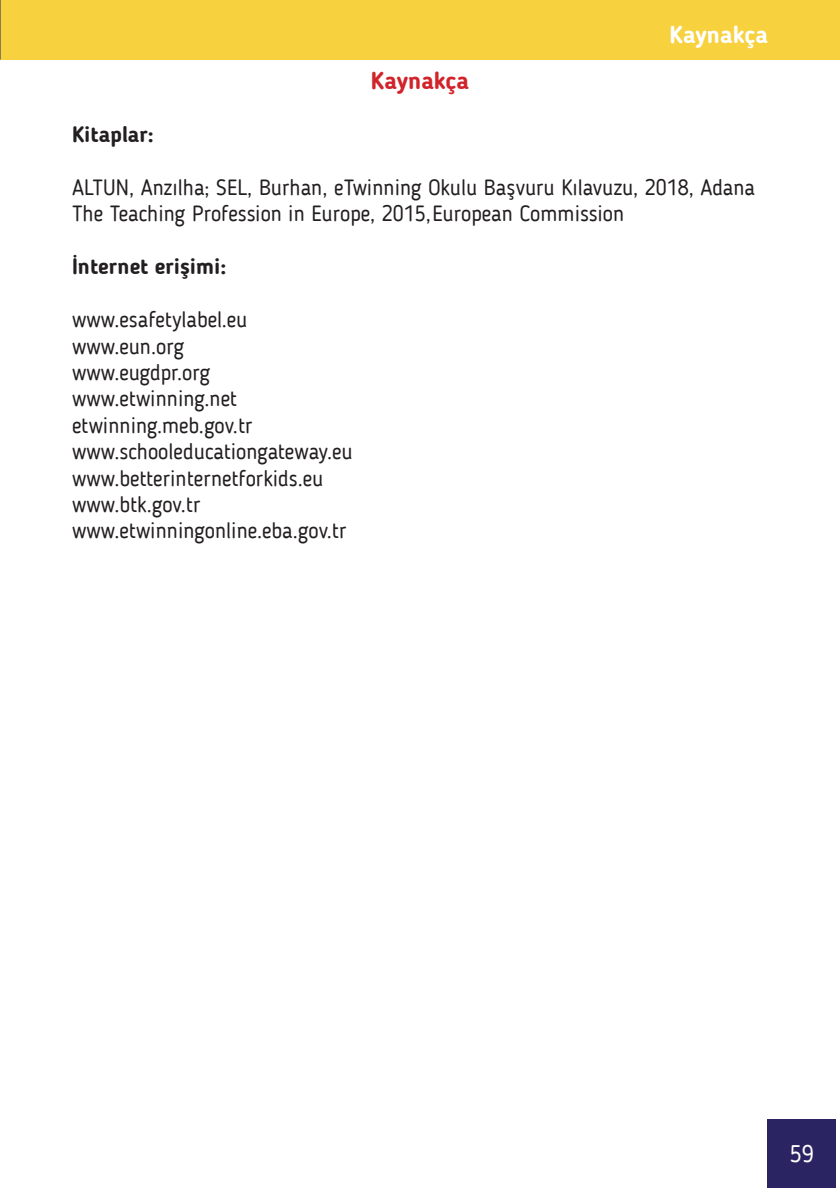
<style>
.page{position:relative;width:840px;height:1191px;background:#fff}
.page>*{position:absolute;margin:0;border:0;box-sizing:border-box;transform-origin:0 0}
.t1{font:700 24px "Blogger Sans";color:#d1232a}
.t2{font:700 24px "Blogger Sans";color:#fff}
.t3{font:24px "Blogger Sans";color:#fff}
.t4{font:22px/26.4px "Blogger Sans";color:#231f20}
.t5{font:700 22px "Blogger Sans";color:#231f20}
</style>
<div class="page">
<div style="left:767px;top:1119px;width:68px;height:68px;background:#2a2562"></div>
<div style="left:0;top:0;width:839px;height:60px;background:#f7d13e"></div>
<p class="t1" style="left:370px;top:69px;width:100px">Kaynakça</p>
<p class="t2" style="left:669px;top:23px;width:100px">Kaynakça</p>
<p class="t5" style="left:72px;top:124px;width:83px">Kitaplar:</p>
<p class="t4" style="left:72px;top:175px;width:684px">ALTUN, Anzılha; SEL, Burhan, eTwinning Okulu Başvuru Kılavuzu, 2018, Adana<br>The Teaching Profession in Europe, 2015, European Commission</p>
<p class="t5" style="left:72px;top:256px;width:156px">İnternet erişimi:</p>
<p class="t4" style="left:72px;top:307px;width:282px">www.esafetylabel.eu www.eun.org<br>www.eugdpr.org www.etwinning.net etwinning.meb.gov.tr www.schooleducationgateway.eu www.betterinternetforkids.eu www.btk.gov.tr www.etwinningonline.eba.gov.tr</p>
<p class="t3" style="left:789px;top:1141px;width:25px">59</p>
</div>
